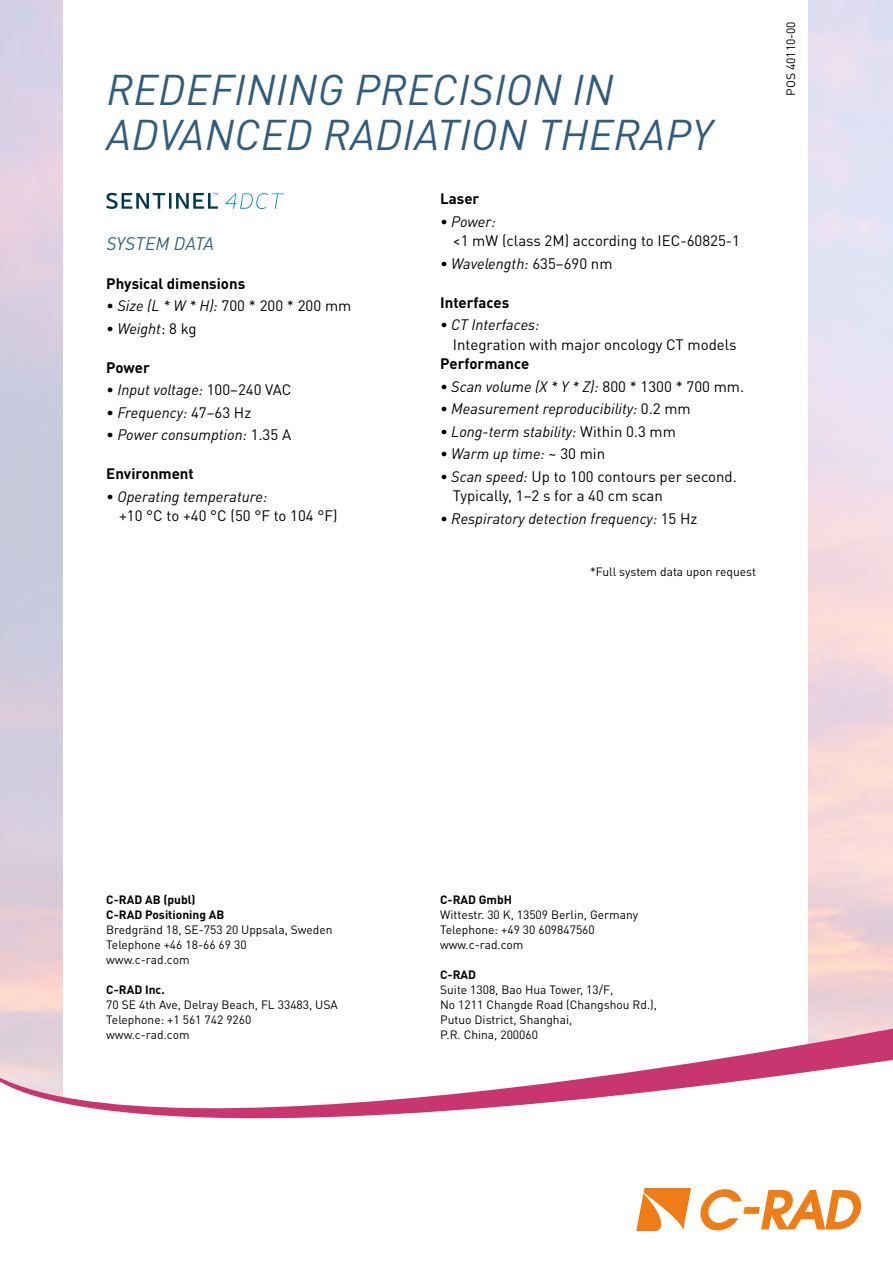
<style>
.page{position:relative;width:893px;height:1263px;background:#fff}
.page>*{position:absolute;margin:0;border:0;box-sizing:border-box;transform-origin:0 0}
.t1{font:italic 42.45px/45.5px "KINDIN Pro";letter-spacing:.01em;color:#315c7d}
.t2{font:italic 18px "KINDIN Pro";letter-spacing:.005em;color:#315c7d}
.t3{font:italic 15px "KINDIN Pro";color:#000}
.t4{font:15px/19.5px "KINDIN Pro";color:#000}
.t5{font:700 15px "KINDIN Pro";color:#000}
.t6{font:12px/15px "KINDIN Pro";color:#000}
.t7{font:700 12px/15px "KINDIN Pro";color:#000}
.s1{font-style:normal}
.s2{font-style:italic}
</style>
<div class="page">
<svg style="left:0;top:1026px;width:893px;height:93px"></svg>
<svg style="left:700px;top:1189px;width:161px;height:41px"></svg>
<svg style="left:636px;top:1188px;width:55px;height:43px"></svg>
<svg style="left:225px;top:193px;width:59px;height:16px"></svg>
<svg style="left:106px;top:193px;width:112px;height:16px"></svg>
<h1 class="t1" style="left:107px;top:66px;width:607px">REDEFINING PRECISION IN<br>ADVANCED RADIATION THERAPY</h1>
<h2 class="t2" style="left:106px;top:232px;width:109px">SYSTEM DATA</h2>
<p class="t5" style="left:106px;top:273px;width:140px">Physical dimensions</p>
<p class="t3" style="left:106px;top:296px;width:247px">• Size (L * W * H): <span class="s1">700 * 200 * 200 mm</span></p>
<p class="t3" style="left:106px;top:319px;width:92px">• Weight<span class="s1">: 8 kg</span></p>
<p class="t5" style="left:106px;top:357px;width:45px">Power</p>
<p class="t3" style="left:106px;top:380px;width:187px">• Input voltage: <span class="s1">100–240 VAC</span></p>
<p class="t3" style="left:106px;top:403px;width:146px">• Frequency: <span class="s1">47–63 Hz</span></p>
<p class="t3" style="left:106px;top:425px;width:186px">• Power consumption: <span class="s1">1.35 A</span></p>
<p class="t5" style="left:106px;top:464px;width:89px">Environment</p>
<p class="t3" style="left:106px;top:487px;width:162px">• Operating temperature:</p>
<p class="t4" style="left:119px;top:506px;width:220px">+10 °C to +40 °C (50 °F to 104 °F)</p>
<p class="t5" style="left:440px;top:189px;width:41px">Laser</p>
<p class="t3" style="left:440px;top:212px;width:57px">• Power:</p>
<p class="t4" style="left:453px;top:231px;width:289px">&lt;1 mW (class 2M) according to IEC-60825-1</p>
<p class="t3" style="left:440px;top:254px;width:174px">• Wavelength: <span class="s1">635–690 nm</span></p>
<p class="t5" style="left:440px;top:292px;width:71px">Interfaces</p>
<p class="t3" style="left:440px;top:316px;width:101px">• CT Interfaces:</p>
<p class="t4" style="left:453px;top:334px;width:285px">Integration with major oncology CT models</p>
<p class="t5" style="left:440px;top:354px;width:91px">Performance</p>
<p class="t3" style="left:440px;top:377px;width:305px">• Scan volume (X * Y * Z): <span class="s1">800 * 1300 * 700 mm.</span></p>
<p class="t3" style="left:440px;top:400px;width:252px">• Measurement reproducibility: <span class="s1">0.2 mm</span></p>
<p class="t3" style="left:440px;top:422px;width:237px">• Long-term stability: <span class="s1">Within 0.3 mm</span></p>
<p class="t3" style="left:440px;top:445px;width:166px">• Warm up time: <span class="s1">~ 30 min</span></p>
<p class="t4" style="left:453px;top:466px;width:285px;text-indent:-13px"><span class="s2">• Scan speed:</span> Up to 100 contours per second.<br>Typically, 1–2 s for a 40 cm scan</p>
<p class="t3" style="left:440px;top:509px;width:259px">• Respiratory detection frequency: <span class="s1">15 Hz</span></p>
<p class="t6" style="left:590px;top:564px;width:167px">*Full system data upon request</p>
<p class="t6" style="left:783px;top:96px;width:76px;rotate:-90deg">POS 40110-00</p>
<p class="t7" style="left:106px;top:891px;width:120px">C-RAD AB (publ)<br>C-RAD Positioning AB</p>
<p class="t6" style="left:106px;top:922px;width:228px">Bredgränd 18, SE-753 20 Uppsala, Sweden<br>Telephone +46 18-66 69 30 www.c-rad.com</p>
<p class="t7" style="left:106px;top:981px;width:60px">C-RAD Inc.</p>
<p class="t6" style="left:106px;top:997px;width:233px">70 SE 4th Ave, Delray Beach, FL 33483, USA<br>Telephone: +1 561 742 9260<br>www.c-rad.com</p>
<p class="t7" style="left:440px;top:891px;width:73px">C-RAD GmbH</p>
<p class="t6" style="left:440px;top:907px;width:200px">Wittestr. 30 K, 13509 Berlin, Germany<br>Telephone: +49 30 609847560 www.c-rad.com</p>
<p class="t7" style="left:440px;top:966px;width:37px">C-RAD</p>
<p class="t6" style="left:440px;top:982px;width:218px">Suite 1308, Bao Hua Tower, 13/F,<br>No 1211 Changde Road (Changshou Rd.),<br>Putuo District, Shanghai,<br>P.R. China, 200060</p>
</div>
